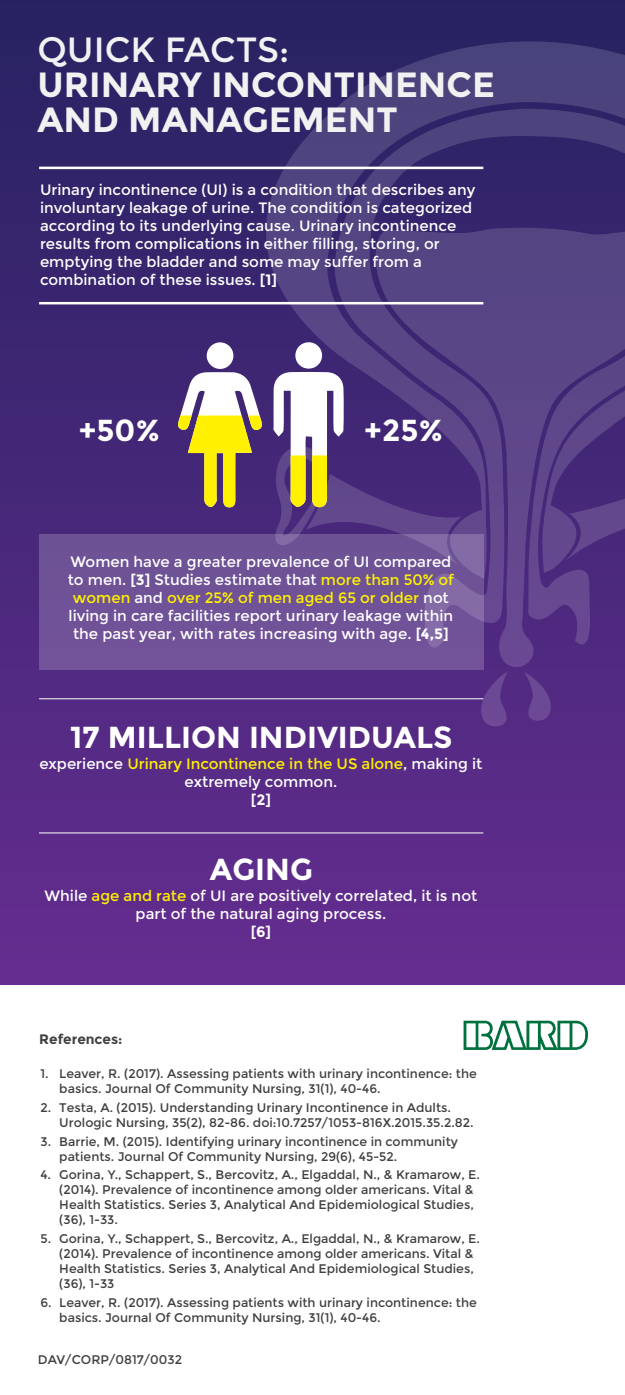
<style>
.page{position:relative;width:625px;height:1395px;background:#fff}
.page>*{position:absolute;margin:0;border:0;box-sizing:border-box;transform-origin:0 0}
.t1{font:700 35px/35px "Montserrat";color:#f1f1f2}
.t2{font:35px "Montserrat";color:#f1f1f2}
.t3{font:700 30.38px "Montserrat";color:#fff}
.t4{font:15px/18px "Montserrat";color:#fff;text-align:center}
.t5{font:700 15px "Montserrat";color:#fff}
.t6{font:700 13.75px "Montserrat";color:#404041}
.t7{font:12.5px/15px "Montserrat";color:#404041}
.s1{font-weight:700}
.s2{color:#fff100}
</style>
<div class="page">
<div style="left:0;top:0;width:625px;height:984px;background:linear-gradient(to bottom,#272362,#652d90)"></div>
<div style="left:446px;top:670px;width:149px;height:220px;background:#592b87"></div>
<svg style="left:484px;top:579px;width:141px;height:89px;background:#583586"></svg>
<svg style="left:480px;top:670px;width:28px;height:56px;background:#603a8c"></svg>
<svg style="left:524px;top:671px;width:28px;height:49px"></svg>
<svg style="left:464px;top:1020px;width:124px;height:29px"></svg>
<hr style="left:39px;top:167px;width:444px;height:2px;background:#fff">
<hr style="left:39px;top:302px;width:444px;height:2px;background:#fff">
<div style="left:39px;top:534px;width:445px;height:136px;background:#705298"></div>
<hr style="left:39px;top:698px;width:444px;height:1px;background:#fff">
<hr style="left:39px;top:832px;width:444px;height:1px;background:#fff">
<div style="left:207px;top:342px;width:27px;height:27px;background:#fff;border-radius:50%"></div>
<svg style="left:177px;top:372px;width:86px;height:135px"></svg>
<svg style="left:273px;top:27px;width:352px;height:552px;background:#52417f"></svg>
<h1 class="t2" style="left:38px;top:30px;width:253px">QUICK FACTS:</h1>
<h1 class="t1" style="left:38px;top:68px;width:459px">URINARY INCONTINENCE<br>AND MANAGEMENT</h1>
<p class="t4" style="left:40px;top:181px;width:437px;text-align:left">Urinary incontinence (UI) is a condition that describes any involuntary leakage of urine. The condition is categorized according to its underlying cause. Urinary incontinence results from complications in either filling, storing, or emptying the bladder and some may suffer from a combination of these issues. <span class="s1">[1]</span></p>
<h2 class="t3" style="left:79px;top:412px;width:83px">+50%</h2>
<h2 class="t3" style="left:364px;top:412px;width:81px">+25%</h2>
<p class="t4" style="left:68px;top:553px;width:388px">Women have a greater prevalence of UI compared to men. <span class="s1">[3]</span> Studies estimate that <span class="s2">more than 50% of women</span> and <span class="s2">over 25% of men aged 65 or older</span> not living in care facilities report urinary leakage within the past year, with rates increasing with age. <span class="s1">[4,5]</span></p>
<h2 class="t3" style="left:70px;top:719px;width:384px">17 MILLION INDIVIDUALS</h2>
<p class="t4" style="left:39px;top:754px;width:444px">experience <span class="s2">Urinary Incontinence in the US alone</span>, making it extremely common.</p>
<p class="t5" style="left:251px;top:790px;width:22px">[2]</p>
<h2 class="t3" style="left:210px;top:851px;width:104px">AGING</h2>
<p class="t4" style="left:45px;top:886px;width:434px">While <span class="s2">age and rate</span> of UI are positively correlated, it is not part of the natural aging process.</p>
<p class="t5" style="left:251px;top:922px;width:22px">[6]</p>
<p class="t6" style="left:39px;top:1030px;width:85px">References:</p>
<p class="t7" style="left:59px;top:1066px;width:419px">Leaver, R. (2017). Assessing patients with urinary incontinence: the basics. Journal Of Community Nursing, 31(1), 40-46.</p>
<p class="t7" style="left:59px;top:1099px;width:416px">Testa, A. (2015). Understanding Urinary Incontinence in Adults.<br>Urologic Nursing, 35(2), 82-86. doi:10.7257/1053-816X.2015.35.2.82.</p>
<p class="t7" style="left:59px;top:1133px;width:400px">Barrie, M. (2015). Identifying urinary incontinence in community patients. Journal Of Community Nursing, 29(6), 45-52.</p>
<p class="t7" style="left:59px;top:1167px;width:422px">Gorina, Y., Schappert, S., Bercovitz, A., Elgaddal, N., &amp; Kramarow, E. (2014). Prevalence of incontinence among older americans. Vital &amp; Health Statistics. Series 3, Analytical And Epidemiological Studies, (36), 1-33.</p>
<p class="t7" style="left:59px;top:1231px;width:422px">Gorina, Y., Schappert, S., Bercovitz, A., Elgaddal, N., &amp; Kramarow, E. (2014). Prevalence of incontinence among older americans. Vital &amp; Health Statistics. Series 3, Analytical And Epidemiological Studies, (36), 1-33</p>
<p class="t7" style="left:59px;top:1294px;width:419px">Leaver, R. (2017). Assessing patients with urinary incontinence: the basics. Journal Of Community Nursing, 31(1), 40-46.</p>
<p class="t7" style="left:38px;top:1351px;width:146px">DAV/CORP/0817/0032</p>
<p class="t7" style="left:40px;top:1066px;width:10px">1.</p>
<p class="t7" style="left:40px;top:1099px;width:12px">2.</p>
<p class="t7" style="left:40px;top:1133px;width:12px">3.</p>
<p class="t7" style="left:40px;top:1167px;width:12px">4.</p>
<p class="t7" style="left:40px;top:1231px;width:12px">5.</p>
<p class="t7" style="left:40px;top:1294px;width:13px">6.</p>
</div>
